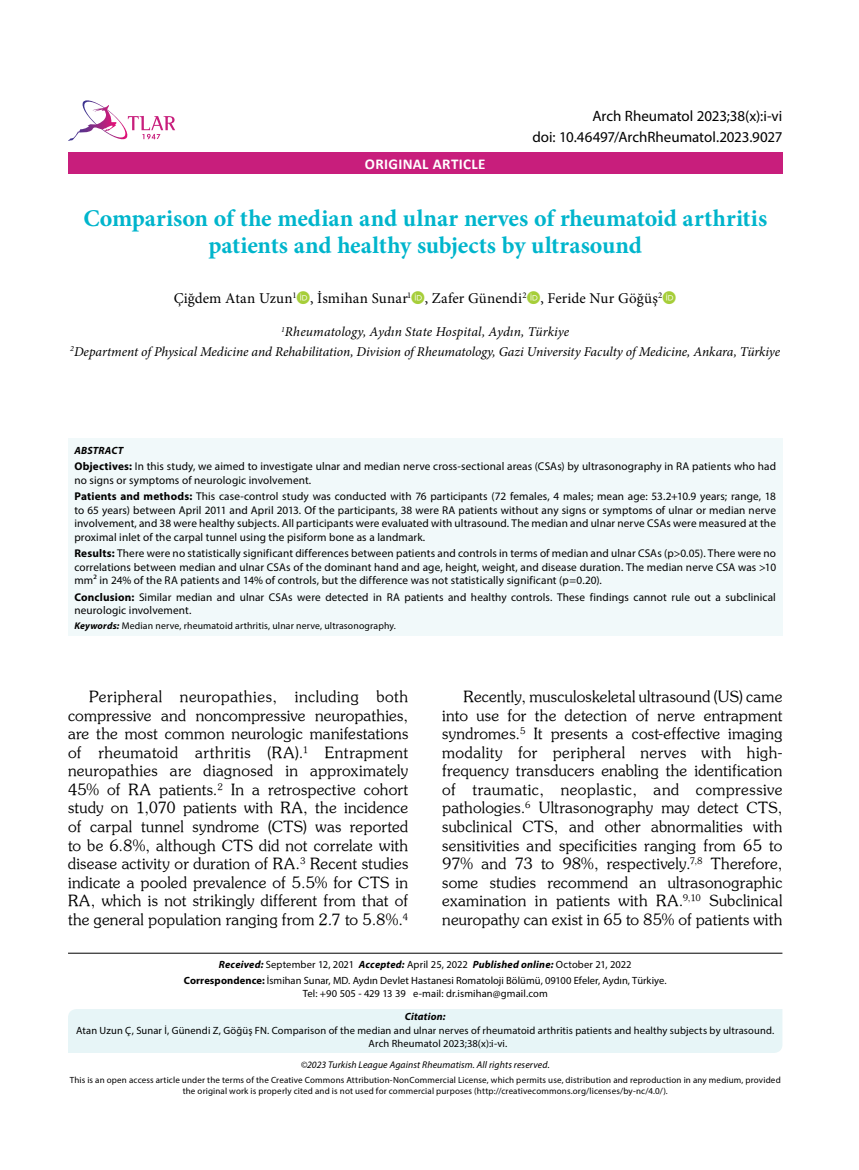
<style>
.page{position:relative;width:859px;height:1170px;background:#fff}
.page>*{position:absolute;margin:0;border:0;box-sizing:border-box;transform-origin:0 0}
.t1{font:700 24px/27px "Minion Pro";letter-spacing:-.005em;color:#00b5cc;text-align:center}
.t2{font:15.45px/18.6px "Souvenir Turk";letter-spacing:.015em;color:#000;text-align:justify}
.t3{font:15px "Myriad Pro";color:#000}
.t4{font:15px "Minion Pro";letter-spacing:.005em;color:#000}
.t5{font:700 15px "Calibri";letter-spacing:.02em;color:#fff}
.t6{font:italic 13.5px/19.5px "Minion Pro";letter-spacing:-.005em;color:#000;text-align:center}
.t7{font:11.25px/13.5px "Myriad Pro";letter-spacing:.01em;color:#000}
.t8{font:10.5px/16.8px "Myriad Pro";letter-spacing:.01em;color:#000;text-align:center}
.t9{font:italic 700 10.5px "Myriad Pro";letter-spacing:.02em;color:#000}
.t10{font:9.75px "Myriad Pro";letter-spacing:.015em;color:#000}
.t11{font:italic 9.75px "Myriad Pro";letter-spacing:.01em;color:#000}
.t12{font:9px/10.8px "Myriad Pro";letter-spacing:.015em;color:#000;text-align:center}
.s1{font-weight:700}
.s2{font-weight:700;font-style:italic}
</style>
<div class="page">
<div style="left:68px;top:152px;width:714px;height:22px;background:#c81e7c"></div>
<svg style="left:68px;top:100px;width:107px;height:41px"></svg>
<div style="left:68px;top:438px;width:714px;height:198px;background:#f1f9fa"></div>
<hr style="left:68px;top:952px;width:714px;height:1px;background:#000">
<div style="left:68px;top:1009px;width:714px;height:43px;background:#e7f5f7"></div>
<h3 class="t3" style="left:592px;top:107px;width:191px">Arch Rheumatol 2023;38(x):i-vi</h3>
<h3 class="t3" style="left:532px;top:127px;width:252px">doi: 10.46497/ArchRheumatol.2023.9027</h3>
<h3 class="t5" style="left:365px;top:153px;width:122px">ORIGINAL ARTICLE</h3>
<h1 class="t1" style="left:83px;top:204px;width:685px">Comparison of the median and ulnar nerves of rheumatoid arthritis patients and healthy subjects by ultrasound</h1>
<h3 class="t4" style="left:174px;top:288px;width:490px">Çiğdem Atan Uzun<sup>1</sup> , İsmihan Sunar<sup>1</sup> , Zafer Günendi<sup>2</sup> , Feride Nur Göğüş<sup>2</sup></h3>
<p class="t6" style="left:70px;top:322px;width:711px"><sup>1</sup>Rheumatology, Aydın State Hospital, Aydın, Türkiye<br><sup>2</sup>Department of Physical Medicine and Rehabilitation, Division of Rheumatology, Gazi University Faculty of Medicine, Ankara, Türkiye</p>
<p class="t9" style="left:74px;top:443px;width:50px">ABSTRACT</p>
<p class="t7" style="left:74px;top:459px;width:703px"><span class="s1">Objectives:</span> In this study, we aimed to investigate ulnar and median nerve cross-sectional areas (CSAs) by ultrasonography in RA patients who had no signs or symptoms of neurologic involvement.</p>
<p class="t7" style="left:74px;top:489px;width:703px;text-align:justify"><span class="s1">Patients and methods:</span> This case-control study was conducted with 76 participants (72 females, 4 males; mean age: 53.2+10.9 years; range, 18 to 65 years) between April 2011 and April 2013. Of the participants, 38 were RA patients without any signs or symptoms of ulnar or median nerve involvement, and 38 were healthy subjects. All participants were evaluated with ultrasound. The median and ulnar nerve CSAs were measured at the proximal inlet of the carpal tunnel using the pisiform bone as a landmark.</p>
<p class="t7" style="left:74px;top:546px;width:703px;text-align:justify"><span class="s1">Results:</span> There were no statistically significant differences between patients and controls in terms of median and ulnar CSAs (p&gt;0.05). There were no correlations between median and ulnar CSAs of the dominant hand and age, height, weight, and disease duration. The median nerve CSA was &gt;10 mm² in 24% of the RA patients and 14% of controls, but the difference was not statistically significant (p=0.20).</p>
<p class="t7" style="left:74px;top:589px;width:703px"><span class="s1">Conclusion:</span> Similar median and ulnar CSAs were detected in RA patients and healthy controls. These findings cannot rule out a subclinical neurologic involvement.</p>
<p class="t10" style="left:74px;top:619px;width:323px"><span class="s2">Keywords:</span> Median nerve, rheumatoid arthritis, ulnar nerve, ultrasonography.</p>
<p class="t2" style="left:68px;top:686px;width:342px;text-indent:21px">Peripheral neuropathies, including both compressive and noncompressive neuropathies, are the most common neurologic manifestations of rheumatoid arthritis (RA).<sup>1</sup> Entrapment neuropathies are diagnosed in approximately 45% of RA patients.<sup>2</sup> In a retrospective cohort study on 1,070 patients with RA, the incidence of carpal tunnel syndrome (CTS) was reported to be 6.8%, although CTS did not correlate with disease activity or duration of RA.<sup>3</sup> Recent studies indicate a pooled prevalence of 5.5% for CTS in RA, which is not strikingly different from that of the general population ranging from 2.7 to 5.8%.<sup>4</sup></p>
<p class="t2" style="left:442px;top:686px;width:342px;text-indent:21px">Recently, musculoskeletal ultrasound (US) came into use for the detection of nerve entrapment syndromes.<sup>5</sup> It presents a cost-effective imaging modality for peripheral nerves with high&shy;frequency transducers enabling the identification of traumatic, neoplastic, and compressive pathologies.<sup>6</sup> Ultrasonography may detect CTS, subclinical CTS, and other abnormalities with sensitivities and specificities ranging from 65 to 97% and 73 to 98%, respectively.<sup>7,8</sup> Therefore, some studies recommend an ultrasonographic examination in patients with RA.<sup>9,10</sup> Subclinical neuropathy can exist in 65 to 85% of patients with</p>
<p class="t8" style="left:184px;top:955px;width:484px"><span class="s2">Received:</span> September 12, 2021 <span class="s2">Accepted:</span> April 25, 2022 <span class="s2">Published online:</span> October 21, 2022<br><span class="s1">Correspondence:</span> İsmihan Sunar, MD. Aydın Devlet Hastanesi Romatoloji Bölümü, 09100 Efeler, Aydın, Türkiye.</p>
<p class="t8" style="left:303px;top:984px;width:247px">Tel: +90 505 - 429 13 39 e-mail: dr.ismihan@gmail.com</p>
<p class="t9" style="left:405px;top:1009px;width:42px">Citation:</p>
<p class="t8" style="left:369px;top:1024px;width:407px;line-height:12.6px;text-align:left;text-indent:-292px">Atan Uzun Ç, Sunar İ, Günendi Z, Göğüş FN. Comparison of the median and ulnar nerves of rheumatoid arthritis patients and healthy subjects by ultrasound.<br>Arch Rheumatol 2023;38(x):i-vi.</p>
<p class="t11" style="left:301px;top:1058px;width:251px">©2023 Turkish League Against Rheumatism. All rights reserved.</p>
<p class="t12" style="left:70px;top:1074px;width:713px">This is an open access article under the terms of the Creative Commons Attribution-NonCommercial License, which permits use, distribution and reproduction in any medium, provided the original work is properly cited and is not used for commercial purposes (http://creativecommons.org/licenses/by-nc/4.0/).</p>
</div>
